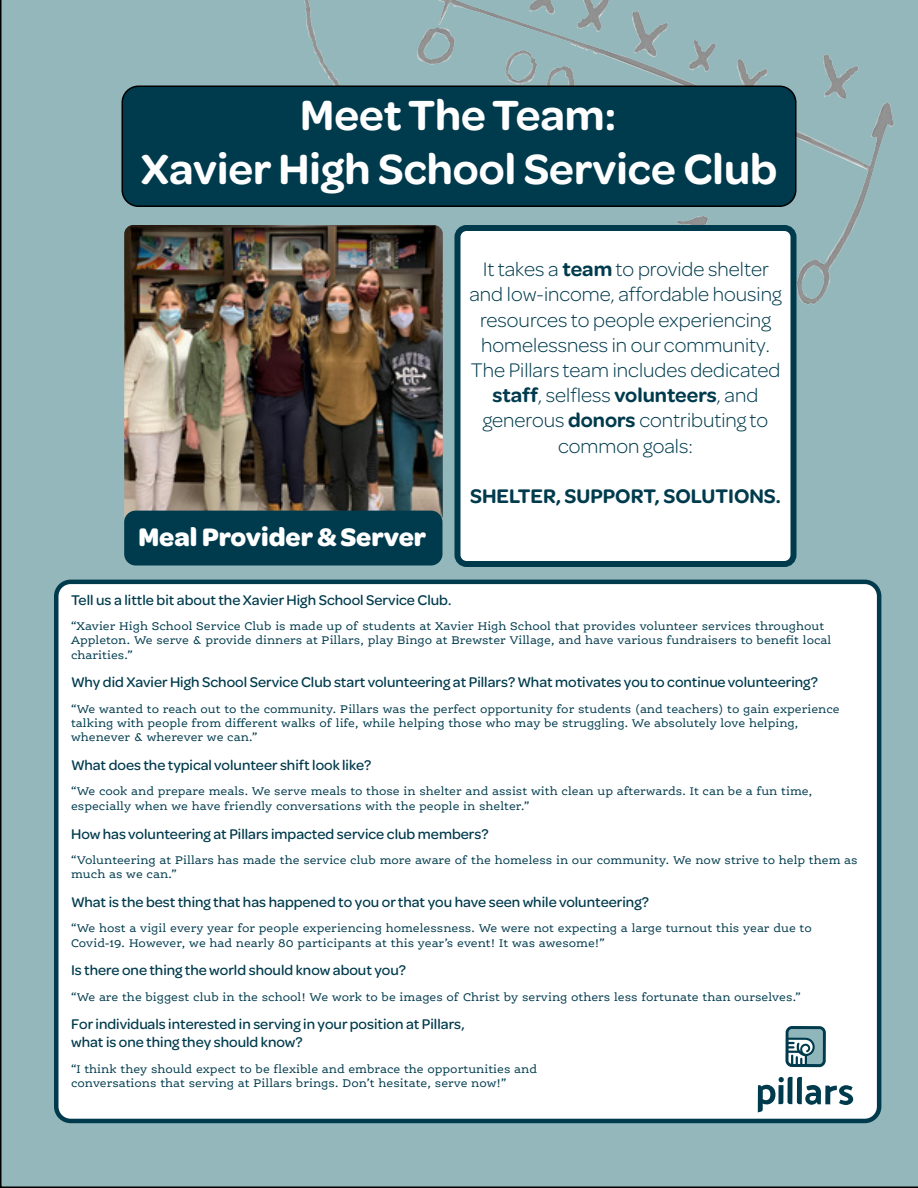
<style>
.page{position:relative;width:918px;height:1188px;background:#94b7bb}
.page>*{position:absolute;margin:0;border:0;box-sizing:border-box;transform-origin:0 0}
.t1{font:600 45px/54px "Omnes";color:#fff;text-align:center}
.t2{font:700 27px "Omnes";color:#fff}
.t3{font:300 21px/25.2px "Omnes";color:#003b4d;text-align:center}
.t4{font:600 21px "Omnes";color:#003b4d}
.t5{font:500 15px/18px "Omnes";color:#003b4d}
.t6{font:12px/14.4px "Ernestine Pro";color:#003b4d}
.s1{font-weight:600}
</style>
<div class="page">
<svg style="left:258px;top:0;width:660px;height:330px;background:#93b4b7"></svg>
<div style="left:122px;top:86px;width:674px;height:120px;background:#003b4d;border-radius:16px"></div>
<div style="left:122px;top:86px;width:675px;height:121px;border:2px solid #000;border-radius:16px"></div>
<div style="left:458px;top:228px;width:336px;height:336px;background:#fff;border-radius:9px"></div>
<div style="left:454px;top:225px;width:342px;height:342px;border:6px solid #003b4d;border-radius:9px"></div>
<img style="left:124px;top:225px;width:319px;height:292px">
<div style="left:56px;top:582px;width:823px;height:539px;background:#fff;border-radius:14px"></div>
<div style="left:54px;top:580px;width:827px;height:543px;border:4px solid #003b4d;border-radius:14px"></div>
<div style="left:125px;top:511px;width:317px;height:54px;background:#003b4d;border-radius:11px"></div>
<div style="left:124px;top:511px;width:318px;height:54px;border:2px solid #003b4d;border-radius:11px"></div>
<svg style="left:785px;top:1026px;width:41px;height:41px;background:#6b929b"></svg>
<svg style="left:758px;top:1077px;width:95px;height:35px"></svg>
<h1 class="t1" style="left:141px;top:85px;width:638px">Meet The Team:<br>Xavier High School Service Club</h1>
<h2 class="t2" style="left:138px;top:518px;width:289px">Meal Provider &amp; Server</h2>
<p class="t3" style="left:469px;top:255px;width:314px">It takes a <span class="s1">team</span> to provide shelter and low-income, affordable housing resources to people experiencing homelessness in our community.<br>The Pillars team includes dedicated <span class="s1">staff</span>, selfless <span class="s1">volunteers</span>, and generous <span class="s1">donors</span> contributing to common goals:</p>
<h3 class="t4" style="left:470px;top:481px;width:312px">SHELTER, SUPPORT, SOLUTIONS.</h3>
<p class="t5" style="left:71px;top:590px;width:382px">Tell us a little bit about the Xavier High School Service Club.</p>
<p class="t6" style="left:71px;top:618px;width:762px">“Xavier High School Service Club is made up of students at Xavier High School that provides volunteer services throughout<br>Appleton. We serve &amp; provide dinners at Pillars, play Bingo at Brewster Village, and have various fundraisers to benefit local charities.”</p>
<p class="t5" style="left:71px;top:673px;width:748px">Why did Xavier High School Service Club start volunteering at Pillars? What motivates you to continue volunteering?</p>
<p class="t6" style="left:71px;top:701px;width:770px">“We wanted to reach out to the community. Pillars was the perfect opportunity for students (and teachers) to gain experience talking with people from different walks of life, while helping those who may be struggling. We absolutely love helping, whenever &amp; wherever we can.”</p>
<p class="t5" style="left:71px;top:755px;width:302px">What does the typical volunteer shift look like?</p>
<p class="t6" style="left:71px;top:784px;width:743px">“We cook and prepare meals. We serve meals to those in shelter and assist with clean up afterwards. It can be a fun time, especially when we have friendly conversations with the people in shelter.”</p>
<p class="t5" style="left:71px;top:824px;width:419px">How has volunteering at Pillars impacted service club members?</p>
<p class="t6" style="left:71px;top:852px;width:788px">“Volunteering at Pillars has made the service club more aware of the homeless in our community. We now strive to help them as much as we can.”</p>
<p class="t5" style="left:71px;top:892px;width:579px">What is the best thing that has happened to you or that you have seen while volunteering?</p>
<p class="t6" style="left:71px;top:921px;width:742px">“We host a vigil every year for people experiencing homelessness. We were not expecting a large turnout this year due to<br>Covid-19. However, we had nearly 80 participants at this year’s event! It was awesome!”</p>
<p class="t5" style="left:71px;top:961px;width:336px">Is there one thing the world should know about you?</p>
<p class="t6" style="left:71px;top:989px;width:731px">“We are the biggest club in the school! We work to be images of Christ by serving others less fortunate than ourselves.”</p>
<p class="t5" style="left:71px;top:1015px;width:395px">For individuals interested in serving in your position at Pillars, what is one thing they should know?</p>
<p class="t6" style="left:71px;top:1061px;width:467px">“I think they should expect to be flexible and embrace the opportunities and conversations that serving at Pillars brings. Don’t hesitate, serve now!”</p>
</div>
